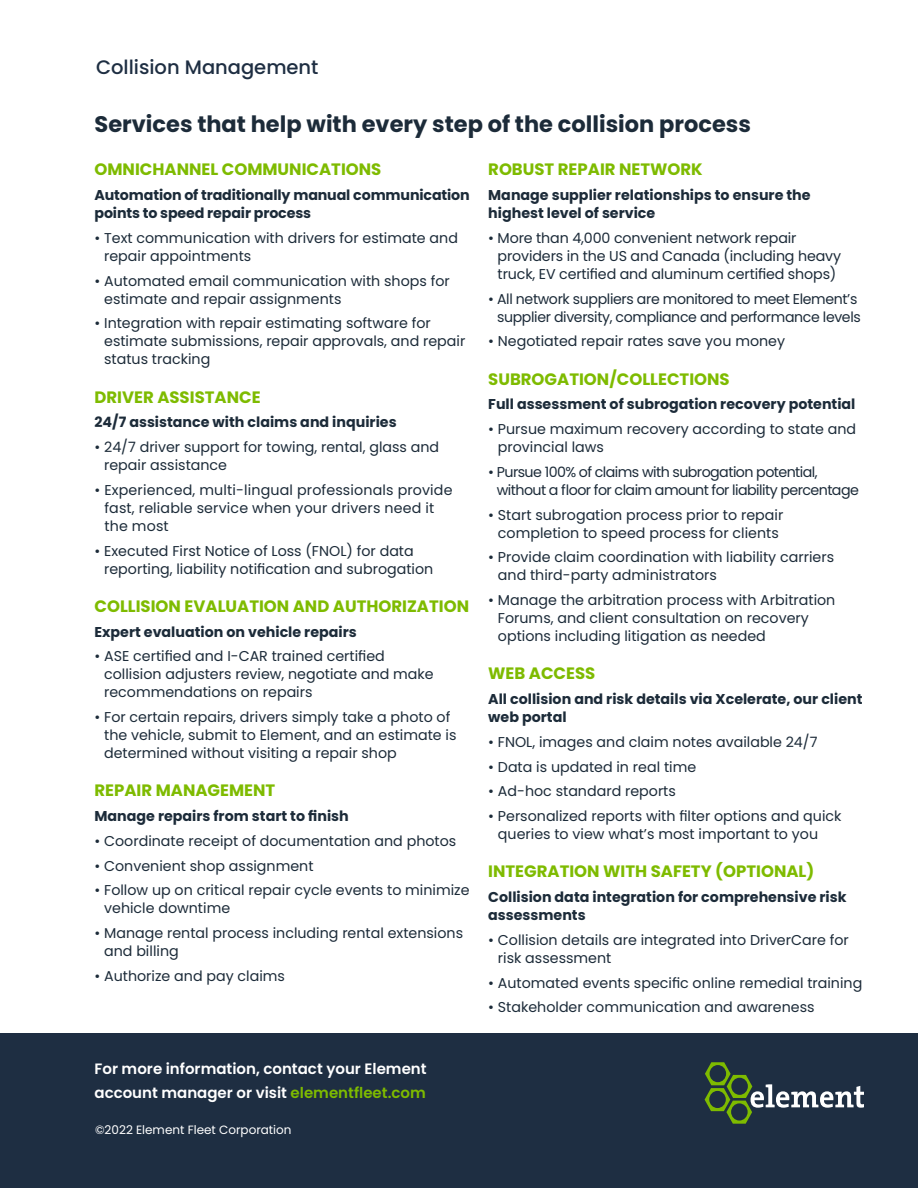
<style>
.page{position:relative;width:918px;height:1188px;background:#fff}
.page>*{position:absolute;margin:0;border:0;box-sizing:border-box;transform-origin:0 0}
.t1{font:700 22.5px "Poppins";color:#1c2b39}
.t2{font:500 19.5px "Poppins";color:#1e2e42}
.t3{font:700 16.5px "Poppins";color:#7ebb00}
.t4{font:600 15px/24px "Poppins";color:#fff}
.t5{font:14.25px/18px "Poppins";color:#1c2b39}
.t6{font:700 14.25px/18px "Poppins";color:#1c2b39}
.t7{font:14.25px/18px "Poppins";letter-spacing:-.025em;color:#1c2b39;text-align:right}
.t8{font:14.25px/18px "Poppins";letter-spacing:-.04em;color:#1c2b39}
.t9{font:12px "Poppins";color:#fff}
.s1{color:#7ebb00}
</style>
<div class="page">
<div style="left:0;top:1034px;width:918px;height:154px;background:#1e2e42"></div>
<svg style="left:705px;top:1062px;width:159px;height:62px"></svg>
<h2 class="t2" style="left:96px;top:56px;width:224px">Collision Management</h2>
<h1 class="t1" style="left:94px;top:111px;width:658px">Services that help with every step of the collision process</h1>
<p class="t3" style="left:94px;top:160px;width:288px">OMNICHANNEL COMMUNICATIONS</p>
<p class="t6" style="left:94px;top:186px;width:377px">Automation of traditionally manual communication points to speed repair process</p>
<p class="t5" style="left:104px;top:229px;width:355px;text-indent:-10px">• Text communication with drivers for estimate and repair appointments</p>
<p class="t5" style="left:104px;top:272px;width:347px;text-indent:-10px">• Automated email communication with shops for estimate and repair assignments</p>
<p class="t5" style="left:104px;top:315px;width:363px;text-indent:-10px">• Integration with repair estimating software for estimate submissions, repair approvals, and repair status tracking</p>
<p class="t3" style="left:94px;top:387px;width:168px">DRIVER ASSISTANCE</p>
<p class="t6" style="left:94px;top:414px;width:304px">24/7 assistance with claims and inquiries</p>
<p class="t5" style="left:104px;top:438px;width:337px;text-indent:-10px">• 24/7 driver support for towing, rental, glass and repair assistance</p>
<p class="t5" style="left:104px;top:481px;width:350px;text-indent:-10px">• Experienced, multi-lingual professionals provide fast, reliable service when your drivers need it the most</p>
<p class="t5" style="left:104px;top:542px;width:331px;text-indent:-10px">• Executed First Notice of Loss (FNOL) for data reporting, liability notification and subrogation</p>
<p class="t3" style="left:94px;top:597px;width:376px">COLLISION EVALUATION AND AUTHORIZATION</p>
<p class="t6" style="left:94px;top:623px;width:264px">Expert evaluation on vehicle repairs</p>
<p class="t5" style="left:104px;top:648px;width:331px;text-indent:-10px">• ASE certified and I-CAR trained certified collision adjusters review, negotiate and make recommendations on repairs</p>
<p class="t5" style="left:104px;top:708px;width:354px;text-indent:-10px">• For certain repairs, drivers simply take a photo of the vehicle, submit to Element, and an estimate is determined without visiting a repair shop</p>
<p class="t3" style="left:94px;top:781px;width:182px">REPAIR MANAGEMENT</p>
<p class="t6" style="left:94px;top:807px;width:256px">Manage repairs from start to finish</p>
<p class="t5" style="left:94px;top:832px;width:363px">• Coordinate receipt of documentation and photos</p>
<p class="t5" style="left:94px;top:857px;width:221px">• Convenient shop assignment</p>
<p class="t5" style="left:104px;top:882px;width:367px;text-indent:-10px">• Follow up on critical repair cycle events to minimize vehicle downtime</p>
<p class="t5" style="left:104px;top:924px;width:360px;text-indent:-10px">• Manage rental process including rental extensions and billing</p>
<p class="t5" style="left:94px;top:967px;width:192px">• Authorize and pay claims</p>
<p class="t3" style="left:488px;top:160px;width:216px">ROBUST REPAIR NETWORK</p>
<p class="t6" style="left:488px;top:186px;width:324px">Manage supplier relationships to ensure the highest level of service</p>
<p class="t5" style="left:498px;top:229px;width:345px;text-indent:-9px">• More than 4,000 convenient network repair providers in the US and Canada (including heavy truck, EV certified and aluminum certified shops)</p>
<p class="t7" style="left:488px;top:290px;width:374px">• All network suppliers are monitored to meet Element’s supplier diversity, compliance and performance levels</p>
<p class="t5" style="left:488px;top:333px;width:298px">• Negotiated repair rates save you money</p>
<p class="t3" style="left:488px;top:369px;width:243px">SUBROGATION/COLLECTIONS</p>
<p class="t6" style="left:488px;top:396px;width:369px">Full assessment of subrogation recovery potential</p>
<p class="t5" style="left:498px;top:420px;width:360px;text-indent:-10px">• Pursue maximum recovery according to state and provincial laws</p>
<p class="t8" style="left:497px;top:463px;width:364px;text-indent:-9px">• Pursue 100% of claims with subrogation potential, without a floor for claim amount for liability percentage</p>
<p class="t5" style="left:488px;top:506px;width:297px;text-align:center">• Start subrogation process prior to repair completion to speed process for clients</p>
<p class="t5" style="left:498px;top:549px;width:338px;text-indent:-10px">• Provide claim coordination with liability carriers and third-party administrators</p>
<p class="t5" style="left:498px;top:591px;width:339px;text-indent:-10px">• Manage the arbitration process with Arbitration<br>Forums, and client consultation on recovery options including litigation as needed</p>
<p class="t3" style="left:488px;top:664px;width:109px">WEB ACCESS</p>
<p class="t6" style="left:488px;top:690px;width:376px">All collision and risk details via Xcelerate, our client web portal</p>
<p class="t5" style="left:488px;top:733px;width:331px">• FNOL, images and claim notes available 24/7</p>
<p class="t5" style="left:488px;top:758px;width:209px">• Data is updated in real time</p>
<p class="t5" style="left:488px;top:783px;width:189px">• Ad-hoc standard reports</p>
<p class="t5" style="left:498px;top:807px;width:345px;text-indent:-10px">• Personalized reports with filter options and quick queries to view what’s most important to you</p>
<p class="t3" style="left:488px;top:862px;width:328px">INTEGRATION WITH SAFETY (OPTIONAL)</p>
<p class="t6" style="left:488px;top:888px;width:360px">Collision data integration for comprehensive risk assessments</p>
<p class="t5" style="left:498px;top:931px;width:352px;text-indent:-10px">• Collision details are integrated into DriverCare for risk assessment</p>
<p class="t5" style="left:488px;top:974px;width:376px">• Automated events specific online remedial training</p>
<p class="t5" style="left:488px;top:999px;width:328px">• Stakeholder communication and awareness</p>
<p class="t4" style="left:94px;top:1057px;width:334px">For more information, contact your Element account manager or visit <span class="s1">elementfleet.com</span></p>
<p class="t9" style="left:95px;top:1123px;width:198px">©2022 Element Fleet Corporation</p>
</div>
